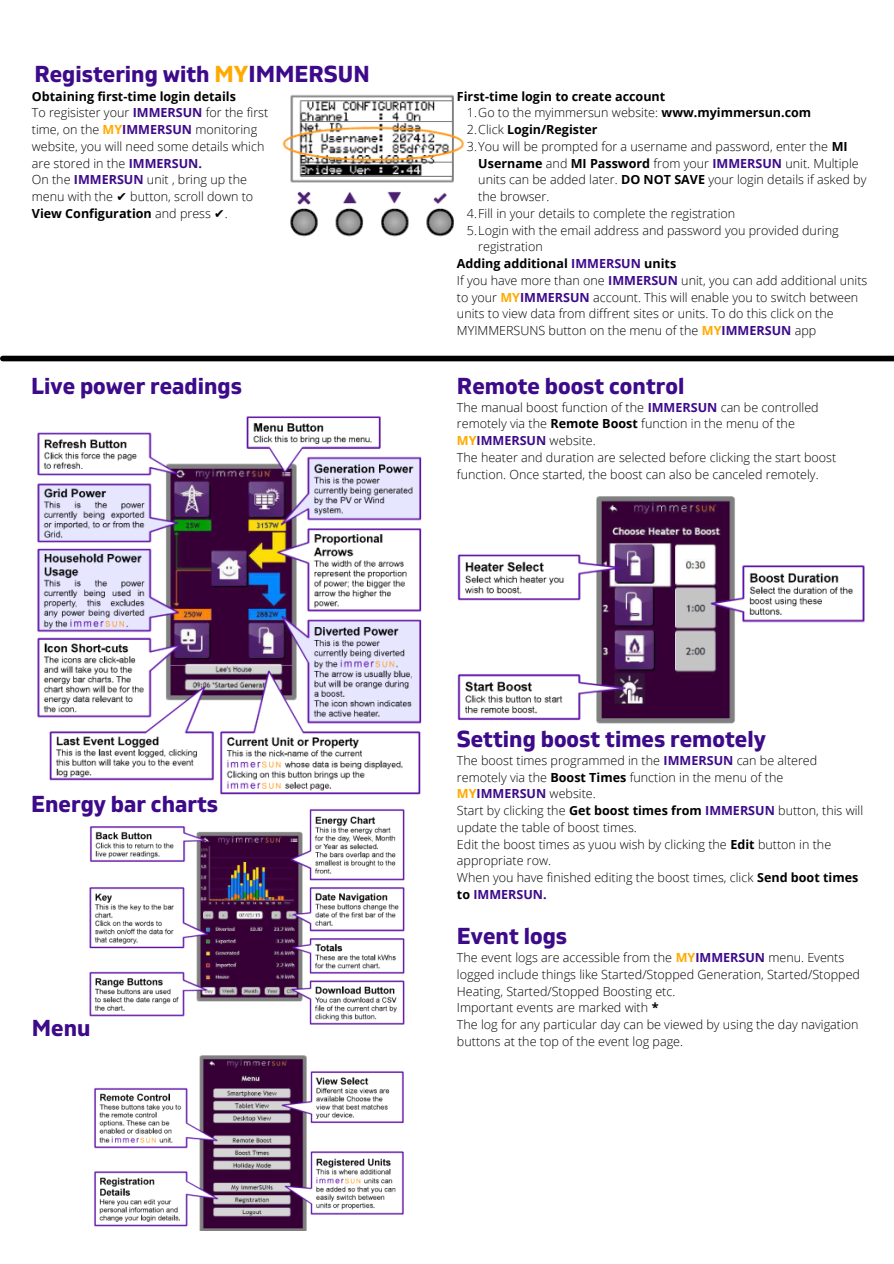
<style>
.page{position:relative;width:894px;height:1264px;background:#fff}
.page>*{position:absolute;margin:0;border:0;box-sizing:border-box;transform-origin:0 0}
.t1{font:700 23.1px "Gilam";color:#3d0a8a}
.t2{font:300 12.6px/16.8px "Open Sans";color:#000}
.t3{font:700 12.6px "Open Sans";color:#000}
.s1{color:#fa0}
.s2{font-weight:700;color:#3d0a8a}
.s3{font-weight:700;color:#fa0}
.s4{font-family:"DejaVu Sans";font-weight:400}
.s5{font-weight:700}
.s6{font-weight:300}
.s7{color:#3d0a8a}
</style>
<div class="page">
<img style="left:282px;top:94px;width:183px;height:143px">
<div style="left:3px;top:356px;width:890px;height:5px;background:#000"></div>
<img style="left:37px;top:416px;width:385px;height:379px">
<img style="left:457px;top:496px;width:408px;height:228px">
<img style="left:89px;top:809px;width:316px;height:216px">
<img style="left:94px;top:1055px;width:310px;height:175px">
<p class="t1" style="left:34px;top:61px;width:337px">Registering with <span class="s1">MY</span>IMMERSUN</p>
<p class="t3" style="left:32px;top:87px;width:205px">Obtaining first-time login details</p>
<p class="t2" style="left:32px;top:104px;width:238px">To regisister your <span class="s2">IMMERSUN</span> for the first time, on the <span class="s3">MY</span><span class="s2">IMMERSUN</span> monitoring website, you will need some details which are stored in the <span class="s2">IMMERSUN.</span></p>
<p class="t2" style="left:32px;top:171px;width:223px">On the <span class="s2">IMMERSUN</span> unit , bring up the menu with the <span class="s4">✔</span> button, scroll down to<br><span class="s5">View Configuration</span> and press <span class="s4">✔</span>.</p>
<p class="t3" style="left:457px;top:87px;width:210px">First-time login to create account</p>
<p class="t2" style="left:467px;top:104px;width:346px">1.Go to the myimmersun website: <span class="s5">www.myimmersun.com</span></p>
<p class="t3" style="left:467px;top:121px;width:132px"><span class="s6">2.Click</span> Login/Register</p>
<p class="t2" style="left:478px;top:138px;width:389px;text-indent:-11px">3.You will be prompted for a username and password, enter the <span class="s5">MI Username</span> and <span class="s5">MI Password</span> from your <span class="s2">IMMERSUN</span> unit. Multiple units can be added later. <span class="s5">DO NOT SAVE</span> your login details if asked by the browser.</p>
<p class="t2" style="left:467px;top:204px;width:270px">4.Fill in your details to complete the registration</p>
<p class="t2" style="left:478px;top:221px;width:362px;text-indent:-11px">5.Login with the email address and password you provided during registration</p>
<p class="t3" style="left:457px;top:255px;width:221px">Adding additional <span class="s7">IMMERSUN</span> units</p>
<p class="t2" style="left:457px;top:271px;width:412px">If you have more than one <span class="s2">IMMERSUN</span> unit, you can add additional units to your <span class="s3">MY</span><span class="s2">IMMERSUN</span> account. This will enable you to switch between units to view data from diffrent sites or units. To do this click on the MYIMMERSUNS button on the menu of the <span class="s3">MY</span><span class="s2">IMMERSUN</span> app</p>
<p class="t1" style="left:31px;top:372px;width:212px">Live power readings</p>
<p class="t1" style="left:457px;top:372px;width:229px">Remote boost control</p>
<p class="t2" style="left:457px;top:398px;width:363px">The manual boost function of the <span class="s2">IMMERSUN</span> can be controlled remotely via the <span class="s5">Remote Boost</span> function in the menu of the<br><span class="s3">MY</span><span class="s2">IMMERSUN</span> website.</p>
<p class="t2" style="left:457px;top:448px;width:381px">The heater and duration are selected before clicking the start boost function. Once started, the boost can also be canceled remotely.</p>
<p class="t1" style="left:31px;top:790px;width:188px">Energy bar charts</p>
<p class="t1" style="left:32px;top:1013px;width:60px">Menu</p>
<p class="t1" style="left:457px;top:725px;width:310px">Setting boost times remotely</p>
<p class="t2" style="left:457px;top:751px;width:362px">The boost times programmed in the <span class="s2">IMMERSUN</span> can be altered remotely via the <span class="s5">Boost Times</span> function in the menu of the<br><span class="s3">MY</span><span class="s2">IMMERSUN</span> website.</p>
<p class="t2" style="left:457px;top:801px;width:407px">Start by clicking the <span class="s5">Get boost times from</span> <span class="s2">IMMERSUN</span> button, this will update the table of boost times.</p>
<p class="t2" style="left:457px;top:835px;width:375px">Edit the boost times as yuou wish by clicking the <span class="s5">Edit</span> button in the appropriate row.</p>
<p class="t2" style="left:457px;top:868px;width:403px">When you have finished editing the boost times, click <span class="s5">Send boot times to</span> <span class="s2">IMMERSUN.</span></p>
<p class="t1" style="left:457px;top:922px;width:112px">Event logs</p>
<p class="t2" style="left:457px;top:948px;width:404px">The event logs are accessible from the <span class="s3">MY</span><span class="s2">IMMERSUN</span> menu. Events logged include things like Started/Stopped Generation, Started/Stopped<br>Heating, Started/Stopped Boosting etc.</p>
<p class="t2" style="left:457px;top:998px;width:203px">Important events are marked with <span class="s5">*</span></p>
<p class="t2" style="left:457px;top:1015px;width:403px">The log for any particular day can be viewed by using the day navigation buttons at the top of the event log page.</p>
</div>
